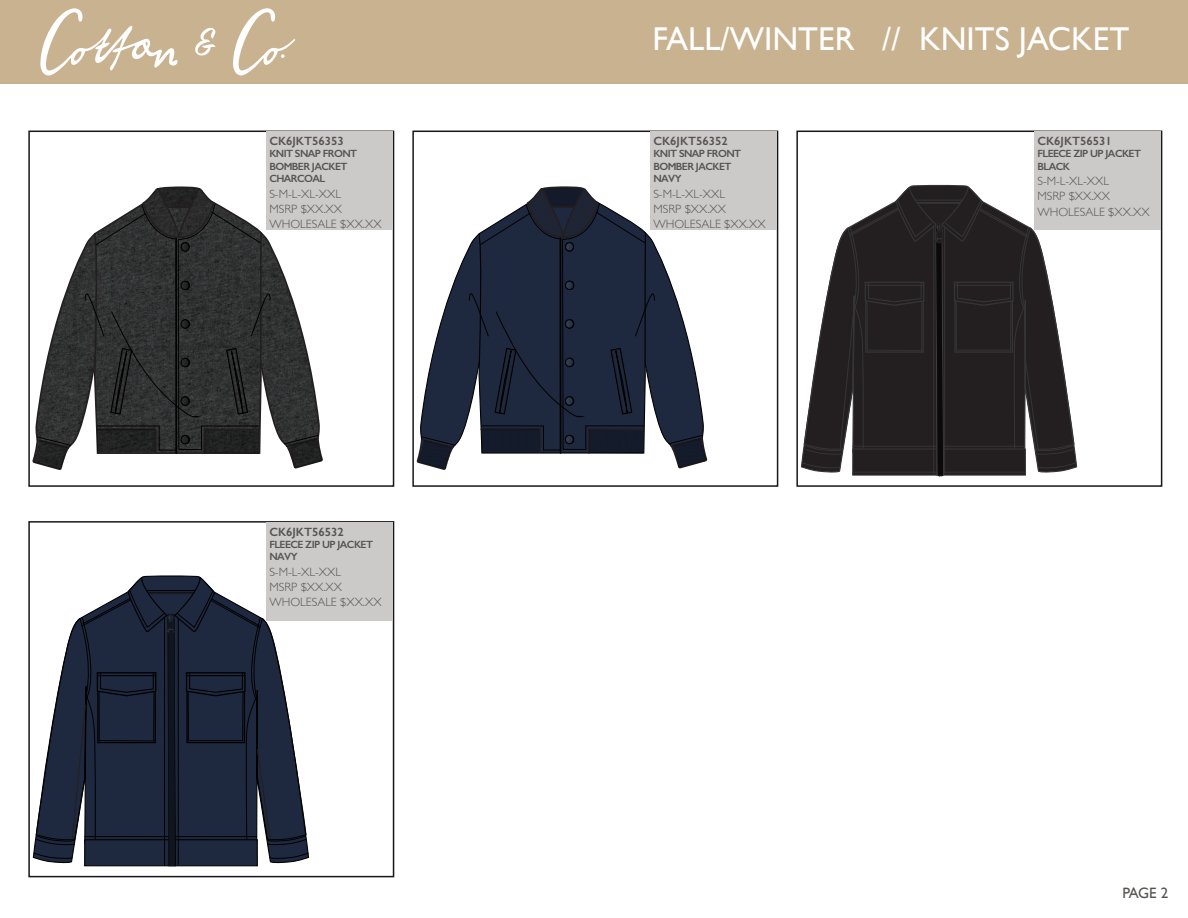
<style>
.page{position:relative;width:1188px;height:918px;background:#fff}
.page>*{position:absolute;margin:0;border:0;box-sizing:border-box;transform-origin:0 0}
.t1{font:33px "Gill Sans";color:#fff}
.t2{font:15px "Gill Sans";color:#565351}
.t3{font:300 12px/15.5px "Gill Sans";color:#565351}
.t4{font:600 12px "Gill Sans";color:#565351}
.t5{font:600 10.5px/12.6px "Gill Sans";letter-spacing:-.055em;color:#565351}
</style>
<div class="page">
<div style="left:0;top:0;width:1188px;height:84px;background:#c9b28f"></div>
<div style="left:266px;top:132px;width:127px;height:98px;background:#cccac9"></div>
<svg style="left:28px;top:187px;width:320px;height:300px"></svg>
<div style="left:650px;top:132px;width:127px;height:98px;background:#cccac9"></div>
<svg style="left:393px;top:187px;width:339px;height:300px"></svg>
<div style="left:266px;top:522px;width:127px;height:99px;background:#cccac9"></div>
<svg style="left:32px;top:8px;width:278px;height:870px"></svg>
<svg style="left:34px;top:575px;width:275px;height:291px"></svg>
<div style="left:1034px;top:132px;width:127px;height:98px;background:#cccac9"></div>
<svg style="left:800px;top:130px;width:278px;height:357px"></svg>
<svg style="left:802px;top:184px;width:275px;height:292px"></svg>
<p class="t4" style="left:269px;top:134px;width:76px">CK6JKT56353</p>
<p class="t5" style="left:269px;top:147px;width:89px">KNIT SNAP FRONT<br>BOMBER JACKET<br>CHARCOAL</p>
<p class="t3" style="left:269px;top:185px;width:114px">S-M-L-XL-XXL<br>MSRP $XX.XX<br>WHOLESALE $XX.XX</p>
<p class="t4" style="left:269px;top:525px;width:76px">CK6JKT56532</p>
<p class="t5" style="left:269px;top:538px;width:105px">FLEECE ZIP UP JACKET<br>NAVY</p>
<p class="t3" style="left:269px;top:563px;width:114px">S-M-L-XL-XXL<br>MSRP $XX.XX<br>WHOLESALE $XX.XX</p>
<h1 class="t1" style="left:652px;top:19px;width:478px">FALL/WINTER // KNITS JACKET</h1>
<p class="t4" style="left:653px;top:134px;width:76px">CK6JKT56352</p>
<p class="t5" style="left:653px;top:147px;width:89px">KNIT SNAP FRONT<br>BOMBER JACKET<br>NAVY</p>
<p class="t3" style="left:653px;top:185px;width:114px">S-M-L-XL-XXL<br>MSRP $XX.XX<br>WHOLESALE $XX.XX</p>
<p class="t4" style="left:1037px;top:134px;width:76px">CK6JKT56531</p>
<p class="t5" style="left:1037px;top:147px;width:105px">FLEECE ZIP UP JACKET<br>BLACK</p>
<p class="t3" style="left:1037px;top:173px;width:114px">S-M-L-XL-XXL<br>MSRP $XX.XX<br>WHOLESALE $XX.XX</p>
<p class="t2" style="left:1122px;top:884px;width:48px">PAGE 2</p>
</div>
